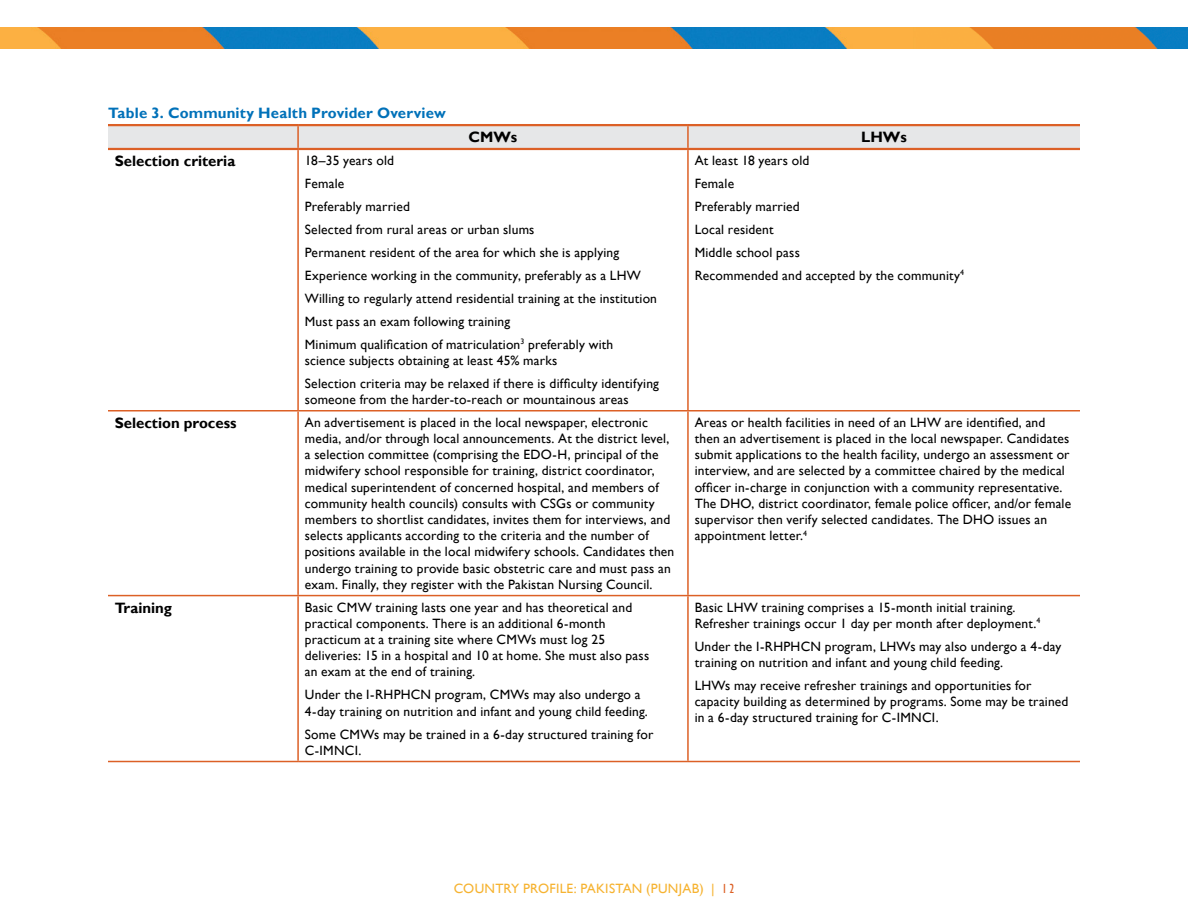
<style>
.page{position:relative;width:1188px;height:918px;background:#fff}
.page>*{position:absolute;margin:0;border:0;box-sizing:border-box;transform-origin:0 0}
.bold_table_text{font:700 15px "Gill Sans";color:#000}
.figure_title{font:700 15px "Gill Sans";letter-spacing:.01em;color:#0071b9}
.table_text{font:13.5px/16.2px "Gill Sans";letter-spacing:.015em;color:#000}
.t1{font:13.5px "Gill Sans";letter-spacing:.02em;color:#f6b331}
.s1{font-stretch:condensed;color:#dc6026}
</style>
<div class="page">
<img style="left:0;top:27px;width:1188px;height:22px">
<svg style="left:108px;top:126px;width:972px;height:22px"></svg>
<hr style="left:108px;top:761px;width:190px;height:1px;background:#dc6026">
<hr style="left:298px;top:761px;width:390px;height:1px;background:#dc6026">
<hr style="left:688px;top:761px;width:392px;height:1px;background:#dc6026">
<hr style="left:108px;top:124px;width:190px;height:2px;background:#dc6026">
<hr style="left:298px;top:124px;width:390px;height:2px;background:#dc6026">
<hr style="left:108px;top:148px;width:190px;height:2px;background:#dc6026">
<hr style="left:298px;top:148px;width:390px;height:2px;background:#dc6026">
<hr style="left:297px;top:126px;width:2px;height:22px;background:#dc6026">
<hr style="left:297px;top:150px;width:2px;height:260px;background:#dc6026">
<hr style="left:687px;top:150px;width:2px;height:260px;background:#dc6026">
<hr style="left:108px;top:410px;width:190px;height:2px;background:#dc6026">
<hr style="left:298px;top:410px;width:390px;height:2px;background:#dc6026">
<hr style="left:297px;top:412px;width:2px;height:183px;background:#dc6026">
<hr style="left:688px;top:410px;width:392px;height:2px;background:#dc6026">
<hr style="left:687px;top:412px;width:2px;height:183px;background:#dc6026">
<hr style="left:108px;top:595px;width:190px;height:1px;background:#dc6026">
<hr style="left:298px;top:595px;width:390px;height:1px;background:#dc6026">
<hr style="left:297px;top:596px;width:2px;height:165px;background:#dc6026">
<hr style="left:688px;top:595px;width:392px;height:1px;background:#dc6026">
<hr style="left:687px;top:596px;width:2px;height:165px;background:#dc6026">
<hr style="left:688px;top:124px;width:392px;height:2px;background:#dc6026">
<hr style="left:688px;top:148px;width:392px;height:2px;background:#dc6026">
<hr style="left:687px;top:126px;width:2px;height:22px;background:#dc6026">
<p class="figure_title" style="left:108px;top:104px;width:339px">Table 3. Community Health Provider Overview</p>
<p class="bold_table_text" style="left:469px;top:128px;width:50px">CMWs</p>
<p class="bold_table_text" style="left:861px;top:128px;width:47px">LHWs</p>
<p class="bold_table_text" style="left:115px;top:152px;width:122px">Selection criteria</p>
<p class="table_text" style="left:305px;top:153px;width:91px">18–35 years old</p>
<p class="table_text" style="left:305px;top:176px;width:41px">Female</p>
<p class="table_text" style="left:305px;top:199px;width:107px">Preferably married</p>
<p class="table_text" style="left:305px;top:222px;width:231px">Selected from rural areas or urban slums</p>
<p class="table_text" style="left:305px;top:244px;width:316px">Permanent resident of the area for which she is applying</p>
<p class="table_text" style="left:305px;top:267px;width:338px">Experience working in the community, preferably as a LHW</p>
<p class="table_text" style="left:305px;top:290px;width:354px">Willing to regularly attend residential training at the institution</p>
<p class="table_text" style="left:305px;top:313px;width:207px">Must pass an exam following training</p>
<p class="table_text" style="left:305px;top:336px;width:310px">Minimum qualification of matriculation<sup>3</sup> preferably with science subjects obtaining at least 45% marks</p>
<p class="table_text" style="left:305px;top:375px;width:356px">Selection criteria may be relaxed if there is difficulty identifying someone from the harder-to-reach or mountainous areas</p>
<p class="table_text" style="left:695px;top:153px;width:116px">At least 18 years old</p>
<p class="table_text" style="left:695px;top:176px;width:41px">Female</p>
<p class="table_text" style="left:695px;top:199px;width:107px">Preferably married</p>
<p class="table_text" style="left:695px;top:222px;width:81px">Local resident</p>
<p class="table_text" style="left:695px;top:244px;width:107px">Middle school pass</p>
<p class="table_text" style="left:695px;top:267px;width:271px">Recommended and accepted by the community<sup>4</sup></p>
<p class="bold_table_text" style="left:115px;top:414px;width:123px">Selection process</p>
<p class="table_text" style="left:305px;top:414px;width:371px">An advertisement is placed in the local newspaper, electronic media, and/or through local announcements. At the district level, a selection committee (comprising the EDO-H, principal of the midwifery school responsible for training, district coordinator, medical superintendent of concerned hospital, and members of community health councils) consults with CSGs or community members to shortlist candidates, invites them for interviews, and selects applicants according to the criteria and the number of positions available in the local midwifery schools. Candidates then undergo training to provide basic obstetric care and must pass an exam. Finally, they register with the Pakistan Nursing Council.</p>
<p class="table_text" style="left:695px;top:414px;width:378px">Areas or health facilities in need of an LHW are identified, and then an advertisement is placed in the local newspaper. Candidates submit applications to the health facility, undergo an assessment or interview, and are selected by a committee chaired by the medical officer in-charge in conjunction with a community representative.<br>The DHO, district coordinator, female police officer, and/or female supervisor then verify selected candidates. The DHO issues an appointment letter.<sup>4</sup></p>
<p class="bold_table_text" style="left:115px;top:599px;width:59px">Training</p>
<p class="table_text" style="left:305px;top:599px;width:346px">Basic CMW training lasts one year and has theoretical and practical components. There is an additional 6-month practicum at a training site where CMWs must log 25 deliveries: 15 in a hospital and 10 at home. She must also pass an exam at the end of training.</p>
<p class="table_text" style="left:305px;top:687px;width:345px">Under the I-RHPHCN program, CMWs may also undergo a<br>4-day training on nutrition and infant and young child feeding.</p>
<p class="table_text" style="left:305px;top:726px;width:350px">Some CMWs may be trained in a 6-day structured training for<br>C-IMNCI.</p>
<p class="table_text" style="left:695px;top:599px;width:347px">Basic LHW training comprises a 15-month initial training.<br>Refresher trainings occur 1 day per month after deployment.<sup>4</sup></p>
<p class="table_text" style="left:695px;top:638px;width:368px">Under the I-RHPHCN program, LHWs may also undergo a 4-day training on nutrition and infant and young child feeding.</p>
<p class="table_text" style="left:695px;top:678px;width:375px">LHWs may receive refresher trainings and opportunities for capacity building as determined by programs. Some may be trained in a 6-day structured training for C-IMNCI.</p>
<p class="t1" style="left:454px;top:880px;width:282px">COUNTRY PROFILE: PAKISTAN (PUNJAB) | <span class="s1">12</span></p>
</div>
